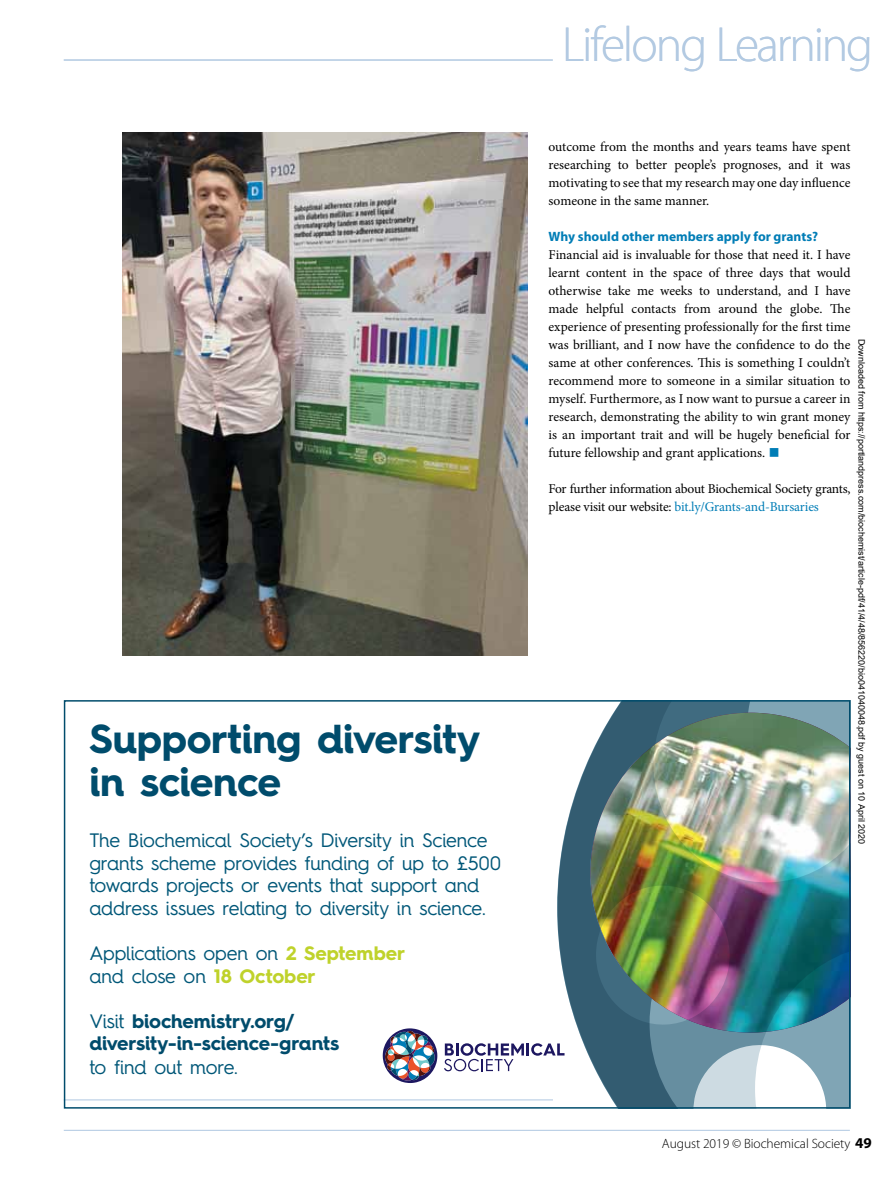
<style>
.page{position:relative;width:893px;height:1183px;background:#fff}
.page>*{position:absolute;margin:0;border:0;box-sizing:border-box;transform-origin:0 0}
.t1{font:300 49.5px "Myriad Pro";letter-spacing:-.045em;color:#b3cae2}
.t2{font:700 40.5px/43.5px "Hurme Geometric Sans 4";letter-spacing:-.01em;color:#004c6c}
.t3{font:700 30px "Minion Pro";color:#007db6}
.t4{font:19.5px/22.5px "Hurme Geometric Sans 4";letter-spacing:-.015em;color:#005778}
.t5{font:700 19.5px/22.5px "Hurme Geometric Sans 4";letter-spacing:-.01em;color:#004c6c}
.t6{font:13.5px/18px "Minion Pro";letter-spacing:-.01em;color:#000;text-align:justify}
.t7{font:700 13.5px "Myriad Pro";color:#007db6}
.t8{font:300 13.5px "Myriad Pro";letter-spacing:-.005em;color:#000}
.t9{font:9px "Arial";color:#000}
.s1{font-weight:700;color:#bfd22b}
.s2{font-weight:400;color:#005778}
.s3{color:#007db6}
.s4{font-weight:700;font-size:15px}
</style>
<div class="page">
<hr style="left:64px;top:1129px;width:786px;height:1px;background:#b3cae2">
<hr style="left:64px;top:1099px;width:757px;height:1px;background:#b3cae2">
<hr style="left:64px;top:59px;width:489px;height:2px;background:#b3cae2">
<img style="left:122px;top:133px;width:405px;height:522px">
<img style="left:558px;top:703px;width:289px;height:402px">
<div style="left:64px;top:700px;width:786px;height:408px;border:2px solid #004c6c"></div>
<svg style="left:383px;top:1028px;width:54px;height:54px"></svg>
<svg style="left:444px;top:1042px;width:120px;height:28px"></svg>
<h2 class="t2" style="left:89px;top:716px;width:393px">Supporting diversity in science</h2>
<h3 class="t4" style="left:89px;top:828px;width:413px">The Biochemical Society’s Diversity in Science grants scheme provides funding of up to £500 towards projects or events that support and address issues relating to diversity in science.</h3>
<h3 class="t4" style="left:89px;top:941px;width:317px">Applications open on <span class="s1">2 September </span>and close on <span class="s1">18 October</span></h3>
<h3 class="t5" style="left:89px;top:1008px;width:251px"><span class="s2">Visit</span> biochemistry.org/ diversity-in-science-grants</h3>
<h3 class="t4" style="left:89px;top:1054px;width:150px">to find out more.</h3>
<h1 class="t1" style="left:562px;top:17px;width:313px">Lifelong Learning</h1>
<p class="t6" style="left:549px;top:137px;width:303px">outcome from the months and years teams have spent researching to better people’s prognoses, and it was motivating to see that my research may one day influence someone in the same manner.</p>
<p class="t7" style="left:549px;top:227px;width:271px">Why should other members apply for grants?</p>
<p class="t6" style="left:549px;top:245px;width:303px">Financial aid is invaluable for those that need it. I have learnt content in the space of three days that would otherwise take me weeks to understand, and I have made helpful contacts from around the globe. The experience of presenting professionally for the first time was brilliant, and I now have the confidence to do the same at other conferences. This is something I couldn’t recommend more to someone in a similar situation to myself. Furthermore, as I now want to pursue a career in research, demonstrating the ability to win grant money is an important trait and will be hugely beneficial for future fellowship and grant applications.</p>
<p class="t9" style="left:865px;top:338px;width:507px;rotate:90deg">Downloaded from https://portlandpress.com/biochemist/article-pdf/41/4/48/856220/bio041040048.pdf by guest on 10 April 2020</p>
<h3 class="t3" style="left:768px;top:429px;width:14px">■</h3>
<p class="t6" style="left:549px;top:479px;width:303px">For further information about Biochemical Society grants, please visit our website: <span class="s3">bit.ly/Grants-and-Bursaries</span></p>
<p class="t8" style="left:662px;top:1135px;width:211px">August 2019 © Biochemical Society <span class="s4">49</span></p>
</div>
